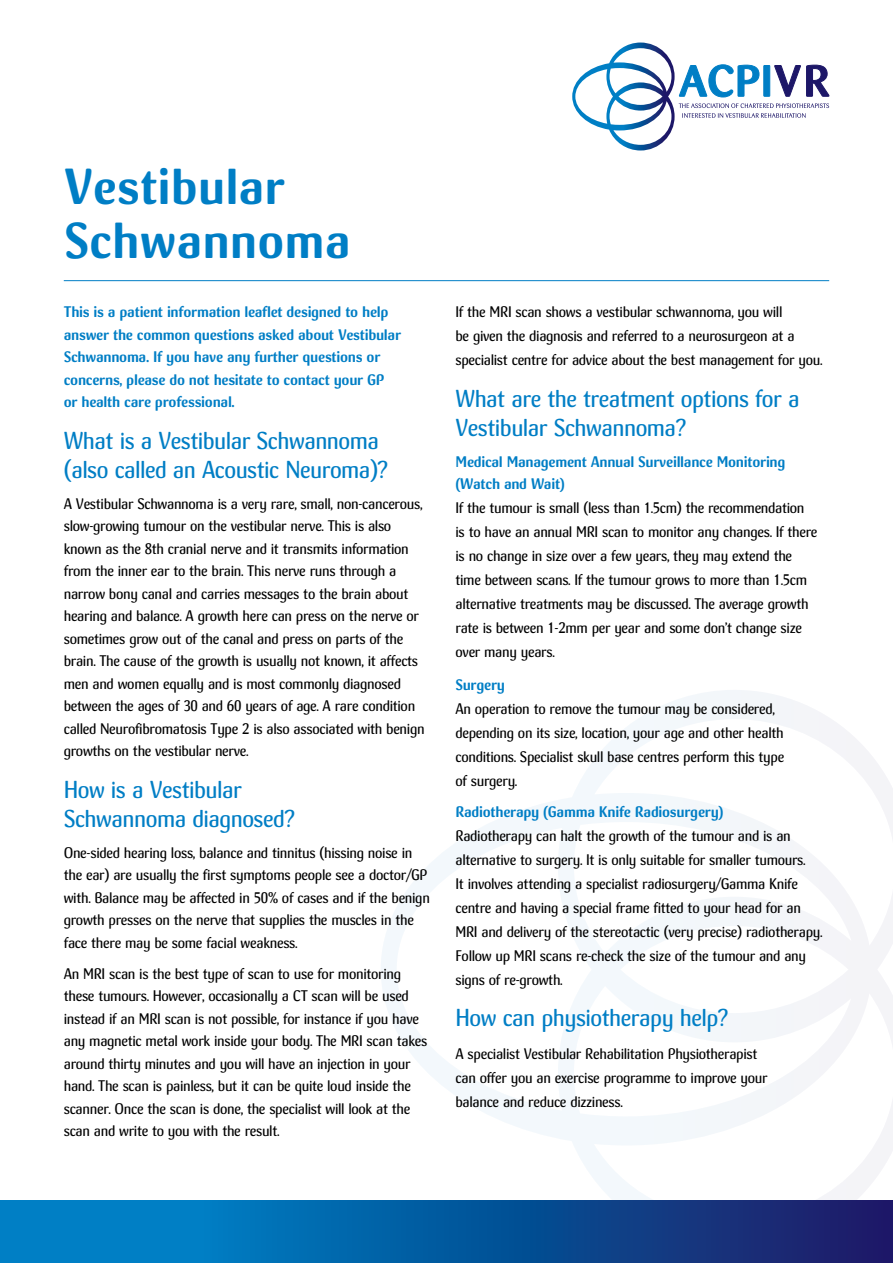
<style>
.page{position:relative;width:893px;height:1263px;background:#fff}
.page>*{position:absolute;margin:0;border:0;box-sizing:border-box;transform-origin:0 0}
.t1{font:500 49.5px/54.6px "Crassula";color:#007ec5}
.t2{font:24px/28.8px "Crassula";letter-spacing:-.02em;color:#007ec5}
.t3{font:15px/22.5px "Crassula";letter-spacing:-.02em;color:#000}
.t4{font:500 15px/22.5px "Crassula";letter-spacing:-.02em;color:#007ec5}
</style>
<div class="page">
<svg style="left:381px;top:690px;width:512px;height:511px"></svg>
<div style="left:0;top:1201px;width:893px;height:62px;background:linear-gradient(to right,#0090d4,#191d67)"></div>
<svg style="left:572px;top:43px;width:257px;height:107px"></svg>
<hr style="left:64px;top:280px;width:765px;height:1px;background:#007ec5">
<h1 class="t1" style="left:64px;top:159px;width:288px">Vestibular<br>Schwannoma</h1>
<p class="t4" style="left:64px;top:301px;width:339px">This is a patient information leaflet designed to help answer the common questions asked about Vestibular Schwannoma. If you have any further questions or concerns, please do not hesitate to contact your GP or health care professional.</p>
<h2 class="t2" style="left:64px;top:426px;width:326px">What is a Vestibular Schwannoma (also called an Acoustic Neuroma)?</h2>
<p class="t3" style="left:64px;top:492px;width:362px">A Vestibular Schwannoma is a very rare, small, non-cancerous, slow-growing tumour on the vestibular nerve. This is also known as the 8th cranial nerve and it transmits information from the inner ear to the brain. This nerve runs through a narrow bony canal and carries messages to the brain about hearing and balance. A growth here can press on the nerve or sometimes grow out of the canal and press on parts of the brain. The cause of the growth is usually not known, it affects men and women equally and is most commonly diagnosed between the ages of 30 and 60 years of age. A rare condition called Neurofibromatosis Type 2 is also associated with benign growths on the vestibular nerve.</p>
<h2 class="t2" style="left:64px;top:775px;width:233px">How is a Vestibular<br>Schwannoma diagnosed?</h2>
<p class="t3" style="left:64px;top:841px;width:368px">One-sided hearing loss, balance and tinnitus (hissing noise in the ear) are usually the first symptoms people see a doctor/GP with. Balance may be affected in 50% of cases and if the benign growth presses on the nerve that supplies the muscles in the face there may be some facial weakness.</p>
<p class="t3" style="left:64px;top:962px;width:365px">An MRI scan is the best type of scan to use for monitoring these tumours. However, occasionally a CT scan will be used instead if an MRI scan is not possible, for instance if you have any magnetic metal work inside your body. The MRI scan takes around thirty minutes and you will have an injection in your hand. The scan is painless, but it can be quite loud inside the scanner. Once the scan is done, the specialist will look at the scan and write to you with the result.</p>
<p class="t3" style="left:455px;top:300px;width:368px;line-height:24px">If the MRI scan shows a vestibular schwannoma, you will<br>be given the diagnosis and referred to a neurosurgeon at a specialist centre for advice about the best management for you.</p>
<h2 class="t2" style="left:455px;top:384px;width:346px">What are the treatment options for a<br>Vestibular Schwannoma?</h2>
<p class="t4" style="left:455px;top:450px;width:331px">Medical Management Annual Surveillance Monitoring (Watch and Wait)</p>
<p class="t3" style="left:455px;top:496px;width:363px;line-height:24px">If the tumour is small (less than 1.5cm) the recommendation is to have an annual MRI scan to monitor any changes. If there is no change in size over a few years, they may extend the time between scans. If the tumour grows to more than 1.5cm alternative treatments may be discussed. The average growth rate is between 1-2mm per year and some don’t change size over many years.</p>
<p class="t4" style="left:455px;top:673px;width:51px">Surgery</p>
<p class="t3" style="left:455px;top:697px;width:330px;line-height:24px">An operation to remove the tumour may be considered, depending on its size, location, your age and other health conditions. Specialist skull base centres perform this type of surgery.</p>
<p class="t4" style="left:455px;top:800px;width:269px">Radiotherapy (Gamma Knife Radiosurgery)</p>
<p class="t3" style="left:455px;top:824px;width:368px;line-height:24px">Radiotherapy can halt the growth of the tumour and is an alternative to surgery. It is only suitable for smaller tumours.<br>It involves attending a specialist radiosurgery/Gamma Knife centre and having a special frame fitted to your head for an MRI and delivery of the stereotactic (very precise) radiotherapy.<br>Follow up MRI scans re-check the size of the tumour and any signs of re-growth.</p>
<h2 class="t2" style="left:455px;top:1004px;width:274px">How can physiotherapy help?</h2>
<p class="t3" style="left:455px;top:1042px;width:314px;line-height:24px">A specialist Vestibular Rehabilitation Physiotherapist can offer you an exercise programme to improve your balance and reduce dizziness.</p>
</div>
